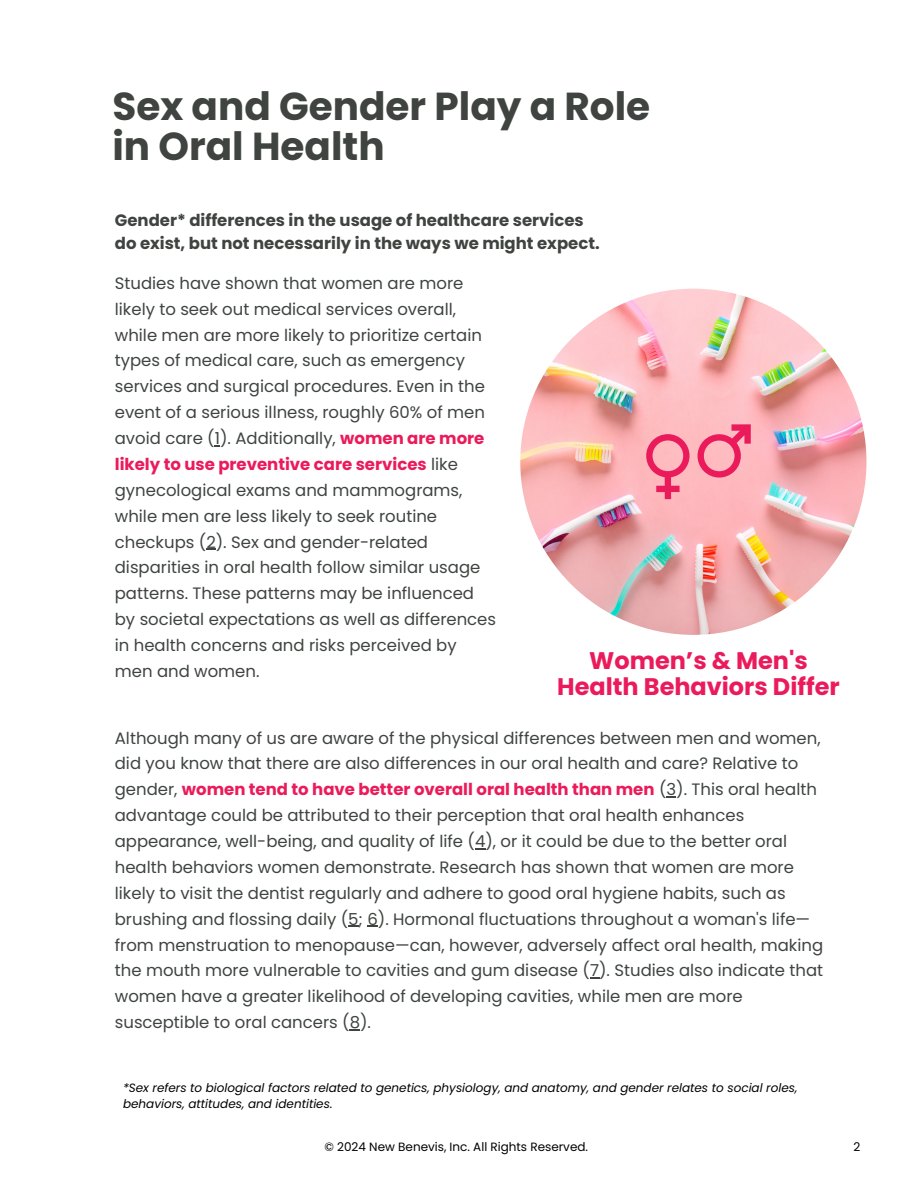
<style>
.page{position:relative;width:918px;height:1188px;background:#fff}
.page>*{position:absolute;margin:0;border:0;box-sizing:border-box;transform-origin:0 0}
.t1{font:700 39px/40.5px "Poppins";color:#3f4440}
.t2{font:700 24px/25.8px "Poppins";color:#eb1a5b;text-align:center}
.t3{font:16.5px/25.8px "Poppins";color:#3f4440}
.t4{font:700 16.5px/22.5px "Poppins";color:#3f4440}
.t5{font:italic 12px/16px "Poppins";color:#000}
.t6{font:12px "Poppins";color:#000}
.s1{font-weight:700;color:#eb1a5b}
</style>
<div class="page">
<img style="left:520px;top:289px;width:346px;height:346px;border-radius:50%">
<svg style="left:667px;top:796px;width:9px;height:2px"></svg>
<svg style="left:646px;top:434px;width:44px;height:65px;background:#f7839c"></svg>
<svg style="left:698px;top:424px;width:53px;height:54px;background:#f6819c"></svg>
<h3 class="t1" style="left:112px;top:86px;width:539px">Sex and Gender Play a Role in Oral Health</h3>
<h4 class="t4" style="left:115px;top:209px;width:486px">Gender* differences in the usage of healthcare services do exist, but not necessarily in the ways we might expect.</h4>
<p class="t3" style="left:115px;top:270px;width:383px">Studies have shown that women are more likely to seek out medical services overall, while men are more likely to prioritize certain types of medical care, such as emergency services and surgical procedures. Even in the event of a serious illness, roughly 60% of men avoid care (1). Additionally, <span class="s1">women are more likely to use preventive care services</span> like gynecological exams and mammograms, while men are less likely to seek routine checkups (2). Sex and gender-related disparities in oral health follow similar usage patterns. These patterns may be influenced by societal expectations as well as differences in health concerns and risks perceived by men and women.</p>
<p class="t2" style="left:557px;top:648px;width:284px">Women’s &amp; Men's<br>Health Behaviors Differ</p>
<h2 class="t3" style="left:115px;top:725px;width:710px">Although many of us are aware of the physical differences between men and women, did you know that there are also differences in our oral health and care? Relative to gender, <span class="s1">women tend to have better overall oral health than men</span> (3). This oral health advantage could be attributed to their perception that oral health enhances appearance, well-being, and quality of life (4), or it could be due to the better oral health behaviors women demonstrate. Research has shown that women are more likely to visit the dentist regularly and adhere to good oral hygiene habits, such as brushing and flossing daily (5; 6). Hormonal fluctuations throughout a woman's life— from menstruation to menopause—can, however, adversely affect oral health, making the mouth more vulnerable to cavities and gum disease (7). Studies also indicate that women have a greater likelihood of developing cavities, while men are more susceptible to oral cancers (8).</h2>
<p class="t5" style="left:123px;top:1079px;width:676px">*Sex refers to biological factors related to genetics, physiology, and anatomy, and gender relates to social roles, behaviors, attitudes, and identities.</p>
<p class="t6" style="left:325px;top:1138px;width:265px">© 2024 New Benevis, Inc. All Rights Reserved.</p>
<h4 class="t6" style="left:853px;top:1138px;width:8px">2</h4>
</div>
